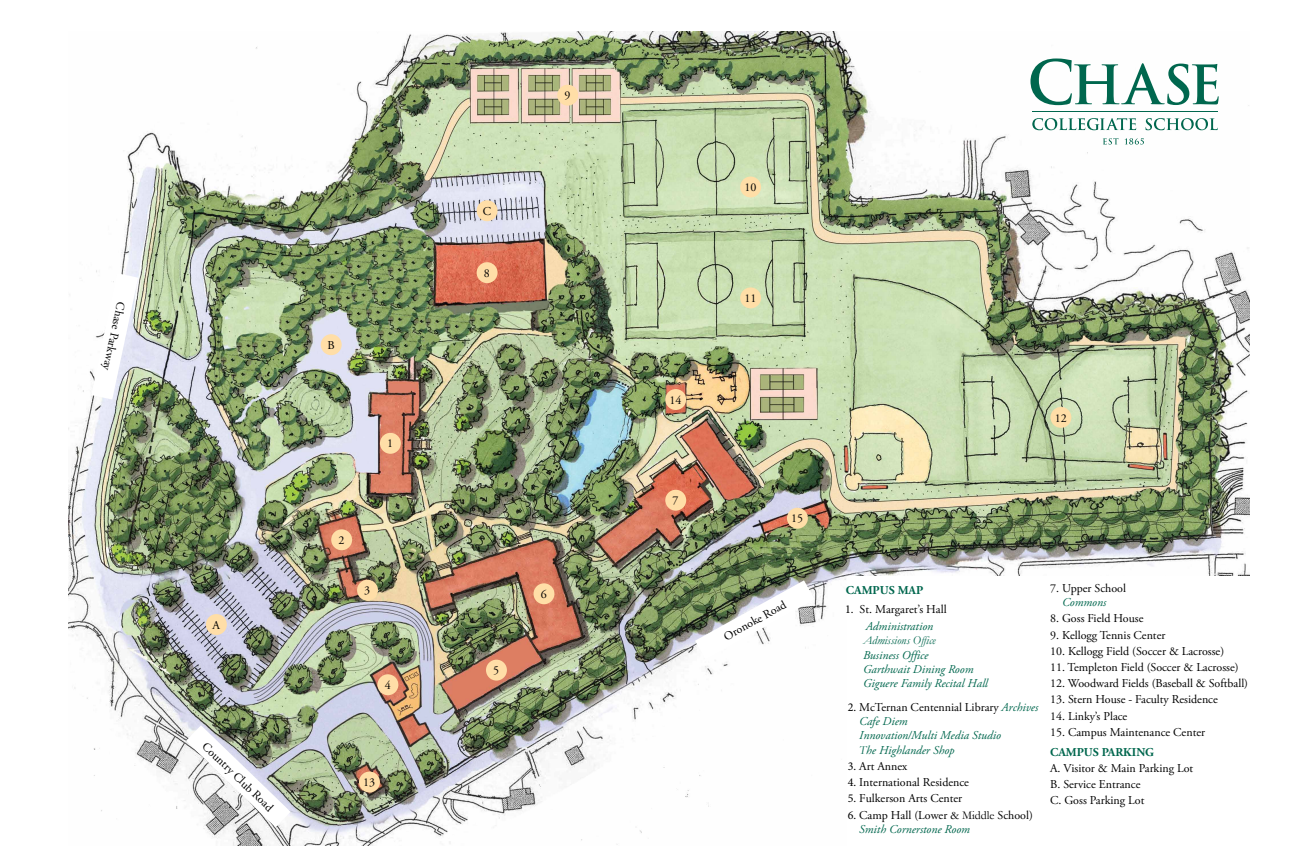
<style>
.page{position:relative;width:1296px;height:864px;background:#fff}
.page>*{position:absolute;margin:0;border:0;box-sizing:border-box;transform-origin:0 0}
.t1{font:12px/16.2px "Adobe Garamond Pro";color:#000}
.t2{font:italic 12px/14.4px "Adobe Garamond Pro";color:#00674e}
.t3{font:700 12px "Adobe Garamond Pro";color:#00674e}
.t4{font:italic 12px "Garamond";color:#00674e}
.s1{font-family:"Minion Pro"}
.s2{font-style:italic;color:#00674e}
.s3{font-family:"Minion Pro";font-style:normal;color:#000}
.s4{font-style:normal;color:#000}
.s5{font-family:"Garamond"}
</style>
<div class="page">
<img style="left:68px;top:32px;width:1181px;height:813px">
<div style="left:377px;top:674px;width:21px;height:21px;background:#ffdea7;border-radius:50%"></div>
<div style="left:357px;top:580px;width:21px;height:21px;background:#ffdea7;border-radius:50%"></div>
<div style="left:486px;top:660px;width:21px;height:21px;background:#ffdea7;border-radius:50%"></div>
<div style="left:331px;top:529px;width:21px;height:21px;background:#ffdea7;border-radius:50%"></div>
<div style="left:380px;top:433px;width:21px;height:21px;background:#ffdea7;border-radius:50%"></div>
<div style="left:477px;top:262px;width:21px;height:21px;background:#ffdea7;border-radius:50%"></div>
<div style="left:665px;top:389px;width:21px;height:21px;background:#ffdea7;border-radius:50%"></div>
<div style="left:787px;top:508px;width:21px;height:21px;background:#ffdea7;border-radius:50%"></div>
<div style="left:665px;top:490px;width:21px;height:21px;background:#ffdea7;border-radius:50%"></div>
<div style="left:740px;top:287px;width:21px;height:21px;background:#ffdea7;border-radius:50%"></div>
<div style="left:1050px;top:407px;width:21px;height:21px;background:#ffdea7;border-radius:50%"></div>
<div style="left:740px;top:177px;width:21px;height:20px;background:#ffdea7;border-radius:50%"></div>
<div style="left:557px;top:85px;width:21px;height:21px;background:#ffdea7;border-radius:50%"></div>
<div style="left:477px;top:200px;width:21px;height:21px;background:#ffdea7;border-radius:50%"></div>
<div style="left:321px;top:334px;width:21px;height:21px;background:#ffdea7;border-radius:50%"></div>
<div style="left:534px;top:583px;width:20px;height:21px;background:#ffdea7;border-radius:50%"></div>
<div style="left:359px;top:772px;width:21px;height:20px;background:#ffdea7;border-radius:50%"></div>
<div style="left:206px;top:614px;width:21px;height:21px;background:#ffdea7;border-radius:50%"></div>
<svg style="left:186px;top:725px;width:105px;height:102px"></svg>
<svg style="left:91px;top:273px;width:47px;height:127px"></svg>
<svg style="left:695px;top:580px;width:120px;height:80px"></svg>
<div style="left:847px;top:576px;width:402px;height:275px;background:#fff"></div>
<svg style="left:1030px;top:58px;width:189px;height:47px"></svg>
<svg style="left:1032px;top:118px;width:104px;height:12px"></svg>
<svg style="left:1146px;top:118px;width:72px;height:12px"></svg>
<hr style="left:1033px;top:111px;width:185px;height:1px;background:#00674e">
<svg style="left:1103px;top:138px;width:16px;height:7px"></svg>
<svg style="left:1125px;top:138px;width:19px;height:7px"></svg>
<p class="t1" style="left:129px;top:304px;width:71px;rotate:102deg">Chase Parkway</p>
<p class="t1" style="left:212px;top:617px;width:9px">A</p>
<p class="t1" style="left:210px;top:739px;width:95px;rotate:44deg">Country Club Road</p>
<p class="t1" style="left:327px;top:337px;width:9px">B</p>
<p class="t1" style="left:387px;top:436px;width:7px">1</p>
<p class="t1" style="left:338px;top:532px;width:7px">2</p>
<p class="t1" style="left:364px;top:583px;width:7px">3</p>
<p class="t1" style="left:385px;top:677px;width:7px">4</p>
<p class="t1" style="left:363px;top:775px;width:13px">13</p>
<p class="t1" style="left:483px;top:203px;width:10px">C</p>
<p class="t1" style="left:484px;top:265px;width:7px">8</p>
<p class="t1" style="left:565px;top:88px;width:7px">9</p>
<p class="t1" style="left:493px;top:663px;width:7px">5</p>
<p class="t1" style="left:541px;top:586px;width:7px">6</p>
<p class="t1" style="left:670px;top:392px;width:13px">14</p>
<p class="t1" style="left:673px;top:493px;width:7px">7</p>
<p class="t1" style="left:744px;top:180px;width:13px">10</p>
<p class="t1" style="left:744px;top:291px;width:13px">11</p>
<p class="t1" style="left:791px;top:511px;width:13px">15</p>
<p class="t1" style="left:721px;top:631px;width:71px;rotate:-29deg">Oronoke Road</p>
<p class="t1" style="left:1055px;top:410px;width:13px">12</p>
<p class="t3" style="left:846px;top:583px;width:79px">CAMPUS MAP</p>
<p class="t1" style="left:845px;top:601px;width:103px;line-height:16.8px;text-align:center"><span class="s1">1.</span> St. Margaret’s Hall<br><span class="s2">Administration</span></p>
<p class="t4" style="left:863px;top:632px;width:74px">Admissions Office</p>
<p class="t2" style="left:863px;top:648px;width:126px">Business Office<br>Garthwait Dining Room<br>Giguere Family Recital Hall</p>
<p class="t2" style="left:859px;top:700px;width:181px;text-indent:-11px"><span class="s3">2.</span> <span class="s4">McTernan Centennial Library</span> Archives<br>Cafe Diem<br>Innovation/Multi Media Studio<br><span class="s5">T</span>he Highlander Shop</p>
<p class="t1" style="left:848px;top:758px;width:61px"><span class="s1">3.</span> Art Annex</p>
<p class="t1" style="left:848px;top:775px;width:123px"><span class="s1">4.</span> International Residence</p>
<p class="t1" style="left:848px;top:791px;width:116px"><span class="s1">5.</span> Fulkerson Arts Center</p>
<p class="t1" style="left:859px;top:808px;width:175px;line-height:14.2px;text-indent:-11px"><span class="s1">6.</span> Camp Hall (Lower <span class="s5">&amp; Middle</span> School)<br><span class="s2">Smith Cornerstone Room</span></p>
<p class="t1" style="left:1050px;top:580px;width:77px">7. Upper School</p>
<p class="t2" style="left:1062px;top:595px;width:46px">Commons</p>
<p class="t1" style="left:1050px;top:611px;width:95px">8. Goss Field House</p>
<p class="t1" style="left:1050px;top:627px;width:117px">9. Kellogg Tennis Center</p>
<p class="t1" style="left:1050px;top:643px;width:176px">10. Kellogg Field (Soccer &amp; Lacrosse)</p>
<p class="t1" style="left:1050px;top:659px;width:190px">11. Templeton Field (Soccer &amp; Lacrosse)</p>
<p class="t1" style="left:1050px;top:676px;width:200px">12. Woodward Fields (Baseball &amp; Softball)</p>
<p class="t1" style="left:1050px;top:692px;width:169px">13. Stern House - Faculty Residence</p>
<p class="t1" style="left:1050px;top:708px;width:79px">14. Linky’s Place</p>
<p class="t1" style="left:1050px;top:724px;width:157px">15. Campus Maintenance Center</p>
<p class="t3" style="left:1050px;top:745px;width:106px">CAMPUS PARKING</p>
<p class="t1" style="left:1050px;top:760px;width:145px">A. Visitor &amp; Main Parking Lot<br>B. Service Entrance<br>C. Goss Parking Lot</p>
</div>
